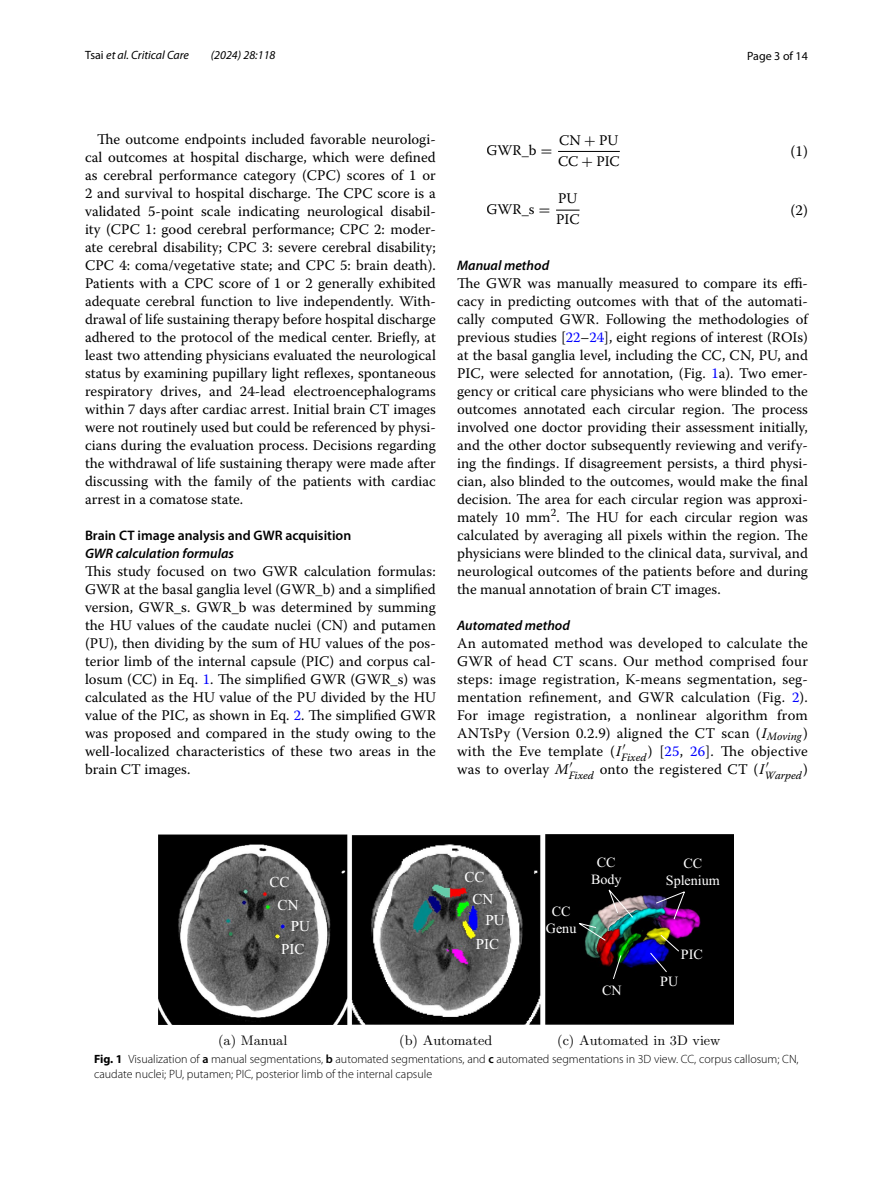
<style>
.page{position:relative;width:893px;height:1187px;background:#fff}
.page>*{position:absolute;margin:0;border:0;box-sizing:border-box;transform-origin:0 0}
.t1{font:15.15px/22.6px "Times New Roman";color:#fff;text-align:center}
.t2{font:15px/22.5px "Times New Roman";color:#fff;text-align:center}
.t3{font:15px "Warnock Pro";color:#000}
.t4{font:14.7px/18px "Warnock Pro";letter-spacing:.005em;color:#000;text-align:justify}
.t5{font:14.7px/20.7px "Warnock Pro Regular 4";color:#000}
.t6{font:14.7px/20.7px "Warnock Pro Regular 5";color:#000}
.t7{font:14.1px/17px "Times New Roman";color:#fff;text-align:center}
.t8{font:italic 600 13.8px "Myriad Pro";color:#000}
.t9{font:13.8px "CMR9";color:#000}
.t10{font:600 13.8px "Myriad Pro";color:#000}
.t11{font:300 12px/15px "Myriad Pro";color:#000}
.t12{font:italic 12px "Myriad Pro";color:#000}
.t13{font:12px "Myriad Pro";color:#000}
.t14{font:italic 11.25px "Warnock Pro";color:#000}
.s1{font-style:normal}
.s2{color:#00f}
.s3{font-family:"MTSYN6"}
.s4{font-family:"MTSYN7"}
.s5{font-family:"Warnock Pro Regular 6"}
.s6{font-family:"Warnock Pro It 2"}
.s7{font-family:"Warnock Pro It 3"}
.s8{font-style:italic}
.s9{font-family:"Warnock Pro It 4"}
.s10{font-weight:700}
.s11{font-weight:600}
</style>
<div class="page">
<hr style="left:558px;top:151px;width:62px;height:1px;background:#000">
<svg style="left:556px;top:210px;width:23px;height:1px"></svg>
<img style="left:158px;top:834px;width:575px;height:190px">
<img style="left:578px;top:888px;width:108px;height:92px">
<p class="t12" style="left:85px;top:48px;width:105px"><span class="s1">Tsai</span> et al. Critical Care</p>
<p class="t12" style="left:211px;top:48px;width:66px">(2024) 28:118</p>
<p class="t13" style="left:747px;top:48px;width:62px">Page 3 of 14</p>
<p class="t4" style="left:85px;top:130px;width:352px;text-indent:12px">The outcome endpoints included favorable neurologi&shy;cal outcomes at hospital discharge, which were defined as cerebral performance category (CPC) scores of 1 or 2 and survival to hospital discharge. The CPC score is a validated 5-point scale indicating neurological disabil&shy;ity (CPC 1: good cerebral performance; CPC 2: moder&shy;ate cerebral disability; CPC 3: severe cerebral disability; CPC 4: coma/vegetative state; and CPC 5: brain death).<br>Patients with a CPC score of 1 or 2 generally exhibited adequate cerebral function to live independently. With&shy;drawal of life sustaining therapy before hospital discharge adhered to the protocol of the medical center. Briefly, at least two attending physicians evaluated the neurological status by examining pupillary light reflexes, spontaneous respiratory drives, and 24-lead electroencephalograms within 7 days after cardiac arrest. Initial brain CT images were not routinely used but could be referenced by physi&shy;cians during the evaluation process. Decisions regarding the withdrawal of life sustaining therapy were made after discussing with the family of the patients with cardiac arrest in a comatose state.</p>
<p class="t10" style="left:85px;top:526px;width:268px">Brain CT image analysis and GWR acquisition</p>
<p class="t8" style="left:85px;top:544px;width:151px">GWR calculation formulas</p>
<p class="t4" style="left:85px;top:562px;width:352px">This study focused on two GWR calculation formulas:<br>GWR at the basal ganglia level (GWR_b) and a simplified version, GWR_s. GWR_b was determined by summing the HU values of the caudate nuclei (CN) and putamen (PU), then dividing by the sum of HU values of the pos&shy;terior limb of the internal capsule (PIC) and corpus cal&shy;losum (CC) in Eq. <span class="s2">1</span>. The simplified GWR (GWR_s) was calculated as the HU value of the PU divided by the HU value of the PIC, as shown in Eq. <span class="s2">2</span>. The simplified GWR was proposed and compared in the study owing to the well-localized characteristics of these two areas in the brain CT images.</p>
<p class="t5" style="left:558px;top:130px;width:63px">CN <span class="s3">+</span> PU<br>CC <span class="s3">+</span> PIC</p>
<p class="t5" style="left:486px;top:141px;width:67px">GWR_b <span class="s3">=</span></p>
<p class="t3" style="left:791px;top:142px;width:19px">(1)</p>
<p class="t6" style="left:556px;top:189px;width:25px">PU<br>PIC</p>
<p class="t6" style="left:486px;top:199px;width:65px">GWR_s <span class="s4">=</span></p>
<p class="t3" style="left:791px;top:201px;width:19px">(2)</p>
<p class="t8" style="left:457px;top:256px;width:94px">Manual method</p>
<p class="t4" style="left:457px;top:273px;width:352px">The GWR was manually measured to compare its effi&shy;cacy in predicting outcomes with that of the automati&shy;cally computed GWR. Following the methodologies of previous studies [<span class="s2">22</span>–<span class="s2">24</span>], eight regions of interest (ROIs) at the basal ganglia level, including the CC, CN, PU, and PIC, were selected for annotation, (Fig. <span class="s2">1</span>a). Two emer&shy;gency or critical care physicians who were blinded to the outcomes annotated each circular region. The process involved one doctor providing their assessment initially, and the other doctor subsequently reviewing and verify&shy;ing the findings. If disagreement persists, a third physi&shy;cian, also blinded to the outcomes, would make the final decision. The area for each circular region was approxi&shy;mately 10 <span class="s5">mm</span><sup>2</sup>. The HU for each circular region was calculated by averaging all pixels within the region. The physicians were blinded to the clinical data, survival, and neurological outcomes of the patients before and during the manual annotation of brain CT images.</p>
<p class="t8" style="left:457px;top:616px;width:114px">Automated method</p>
<p class="t4" style="left:457px;top:633px;width:352px">An automated method was developed to calculate the GWR of head CT scans. Our method comprised four steps: image registration, K-means segmentation, seg&shy;mentation refinement, and GWR calculation (Fig. <span class="s2">2</span>).<br>For image registration, a nonlinear algorithm from ANTsPy (Version 0.2.9) aligned the CT scan (<span class="s6">I</span><sub>Moving</sub> ) with the Eve template (<span class="s7">I</span><sup>′</sup></p>
<p class="t4" style="left:621px;top:741px;width:188px"><sub>Fixed</sub>) [<span class="s2">25</span>, <span class="s2">26</span>]. The objective</p>
<p class="t4" style="left:569px;top:759px;width:202px"><sub>Fixed</sub> onto the registered CT (<span class="s8">I</span><sup>′</sup></p>
<p class="t4" style="left:457px;top:759px;width:117px">was to overlay <span class="s9">M</span><sup>′</sup></p>
<p class="t14" style="left:764px;top:770px;width:45px">Warped<sup>)</sup></p>
<p class="t1" style="left:270px;top:870px;width:31px">CC<br>CN</p>
<p class="t1" style="left:281px;top:913px;width:30px;line-height:23.5px;text-align:left;text-indent:10px">PU<br>PIC</p>
<p class="t2" style="left:464px;top:865px;width:30px">CC<br>CN</p>
<p class="t2" style="left:476px;top:908px;width:30px;line-height:23.5px;text-align:left;text-indent:10px">PU<br>PIC</p>
<p class="t7" style="left:546px;top:902px;width:32px">CC<br>Genu</p>
<p class="t7" style="left:591px;top:853px;width:32px">CC<br>Body</p>
<p class="t7" style="left:666px;top:854px;width:56px">CC<br>Splenium</p>
<p class="t7" style="left:602px;top:981px;width:21px">CN</p>
<p class="t7" style="left:681px;top:945px;width:23px">PIC</p>
<p class="t7" style="left:660px;top:972px;width:20px">PU</p>
<p class="t9" style="left:557px;top:1031px;width:165px">(c) Automated in 3D view</p>
<p class="t11" style="left:94px;top:1051px;width:706px"><span class="s10">Fig. 1</span> Visualization of <span class="s11">a</span> manual segmentations, <span class="s11">b</span> automated segmentations, and <span class="s11">c</span> automated segmentations in 3D view. CC, corpus callosum; CN, caudate nuclei; PU, putamen; PIC, posterior limb of the internal capsule</p>
<p class="t9" style="left:218px;top:1031px;width:71px">(a) Manual</p>
<p class="t9" style="left:399px;top:1031px;width:95px">(b) Automated</p>
</div>
